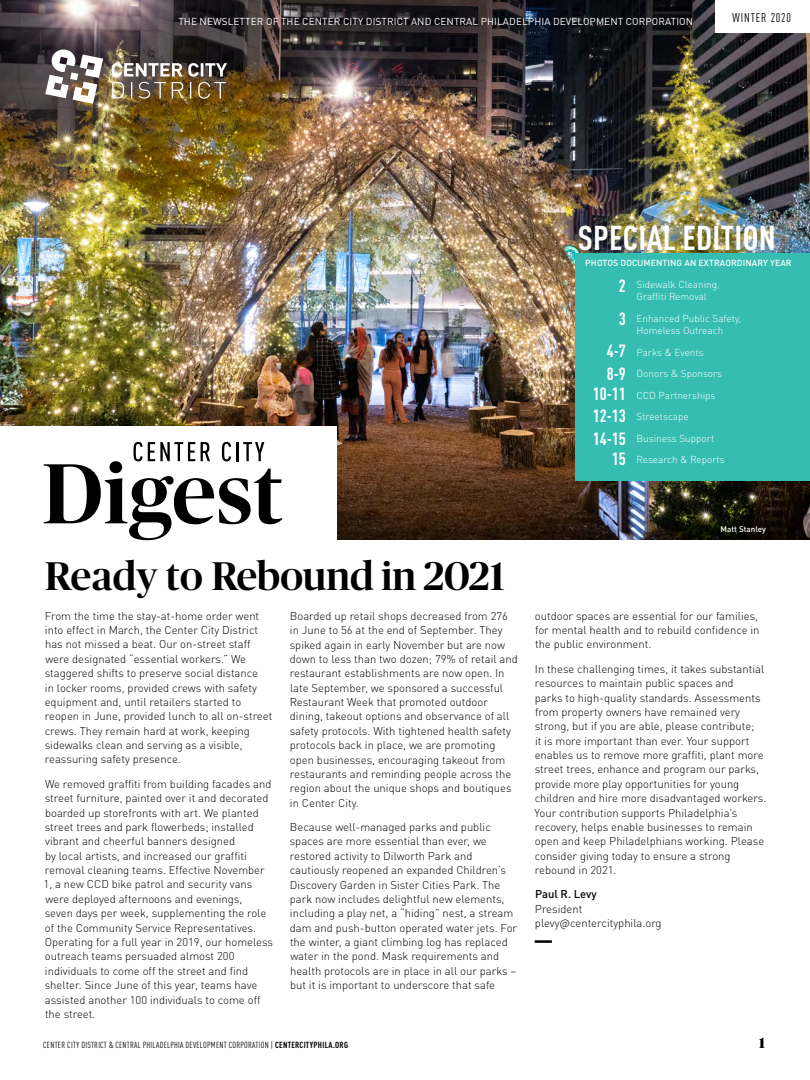
<style>
.page{position:relative;width:810px;height:1080px;background:#fff}
.page>*{position:absolute;margin:0;border:0;box-sizing:border-box;transform-origin:0 0}
.t1{font:500 40px "Publico Banner";color:#000}
.t2{font:700 condensed 34px "DINOT";letter-spacing:.01em;color:#fff}
.t3{font:700 condensed 17.5px/32.5px "DINOT";color:#fff;text-align:right}
.t4{font:700 15px "Publico Banner";color:#000}
.t5{font:condensed 12.5px "DINOT";letter-spacing:.07em;color:#000}
.t6{font:300 11.25px/14.4px "DINOT";color:#000}
.t7{font:500 11.25px "DINOT";color:#000}
.t8{font:300 10px/21.5px "DINOT";color:#fff}
.t9{font:10px "DINOT";letter-spacing:.01em;color:#fff}
.t10{font:condensed 8.75px "DINOT";letter-spacing:.03em;color:#000}
.t11{font:500 8.75px "DINOT";letter-spacing:.01em;color:#fff}
.t12{font:500 8.12px "DINOT";color:#fff}
.s1{font-weight:700}
</style>
<div class="page">
<img style="left:0;top:0;width:810px;height:540px">
<div style="left:716px;top:0;width:94px;height:32px;background:#fff"></div>
<hr style="left:535px;top:940px;width:17px;height:3px;background:#000">
<div style="left:576px;top:253px;width:234px;height:228px;background:#36bdb2"></div>
<div style="left:0;top:426px;width:337px;height:125px;background:#fff"></div>
<svg style="left:44px;top:442px;width:238px;height:98px"></svg>
<svg style="left:45px;top:48px;width:58px;height:56px"></svg>
<img style="left:112px;top:63px;width:115px;height:36px">
<p class="t9" style="left:178px;top:15px;width:516px">THE NEWSLETTER OF THE CENTER CITY DISTRICT AND CENTRAL PHILADELPHIA DEVELOPMENT CORPORATION</p>
<p class="t5" style="left:733px;top:11px;width:60px">WINTER 2020</p>
<h2 class="t2" style="left:578px;top:218px;width:200px">SPECIAL EDITION</h2>
<p class="t11" style="left:585px;top:257px;width:208px">PHOTOS DOCUMENTING AN EXTRAORDINARY YEAR</p>
<h3 class="t3" style="left:607px;top:269px;width:21px">2<br>3<br>4-7</h3>
<h3 class="t3" style="left:593px;top:363px;width:35px;line-height:20px">8-9<br>10-11</h3>
<h3 class="t3" style="left:593px;top:405px;width:35px;line-height:22.5px;text-align:left">12-13<br>14-15</h3>
<h3 class="t3" style="left:612px;top:442px;width:16px">15</h3>
<p class="t8" style="left:637px;top:278px;width:85px;line-height:12.5px">Sidewalk Cleaning,<br>Graffiti Removal</p>
<p class="t8" style="left:637px;top:312px;width:106px;line-height:12.5px">Enhanced Public Safety,<br>Homeless Outreach</p>
<p class="t8" style="left:637px;top:341px;width:90px">Parks &amp; Events<br>Donors &amp; Sponsors<br>CCD Partnerships<br>Streetscape<br>Business Support<br>Research &amp; Reports</p>
<h1 class="t1" style="left:45px;top:548px;width:461px">Ready to Rebound in 2021</h1>
<p class="t6" style="left:45px;top:608px;width:229px">From the time the stay-at-home order went into effect in March, the Center City District has not missed a beat. Our on-street staff were designated “essential workers.” We staggered shifts to preserve social distance<br>in locker rooms, provided crews with safety equipment and, until retailers started to reopen in June, provided lunch to all on-street crews. They remain hard at work, keeping sidewalks clean and serving as a visible, reassuring safety presence.</p>
<p class="t6" style="left:44px;top:777px;width:231px">We removed graffiti from building facades and street furniture, painted over it and decorated boarded up storefronts with art. We planted street trees and park flowerbeds; installed vibrant and cheerful banners designed<br>by local artists, and increased our graffiti removal cleaning teams. Effective November 1, a new CCD bike patrol and security vans were deployed afternoons and evenings,<br>seven days per week, supplementing the role of the Community Service Representatives.<br>Operating for a full year in 2019, our homeless outreach teams persuaded almost 200 individuals to come off the street and find shelter. Since June of this year, teams have assisted another 100 individuals to come off the street.</p>
<p class="t6" style="left:290px;top:608px;width:230px">Boarded up retail shops decreased from 276 in June to 56 at the end of September. They spiked again in early November but are now down to less than two dozen; 79% of retail and restaurant establishments are now open. In late September, we sponsored a successful Restaurant Week that promoted outdoor dining, takeout options and observance of all safety protocols. With tightened health safety protocols back in place, we are promoting open businesses, encouraging takeout from restaurants and reminding people across the region about the unique shops and boutiques in Center City.</p>
<p class="t6" style="left:290px;top:820px;width:229px">Because well-managed parks and public spaces are more essential than ever, we restored activity to Dilworth Park and cautiously reopened an expanded Children’s Discovery Garden in Sister Cities Park. The park now includes delightful new elements, including a play net, a “hiding” nest, a stream dam and push-button operated water jets. For the winter, a giant climbing log has replaced water in the pond. Mask requirements and health protocols are in place in all our parks – but it is important to underscore that safe</p>
<p class="t12" style="left:721px;top:524px;width:47px">Matt Stanley</p>
<p class="t6" style="left:535px;top:608px;width:226px">outdoor spaces are essential for our families, for mental health and to rebuild confidence in the public environment.</p>
<p class="t6" style="left:535px;top:661px;width:233px">In these challenging times, it takes substantial resources to maintain public spaces and<br>parks to high-quality standards. Assessments from property owners have remained very strong, but if you are able, please contribute;<br>it is more important than ever. Your support enables us to remove more graffiti, plant more street trees, enhance and program our parks, provide more play opportunities for young children and hire more disadvantaged workers.<br>Your contribution supports Philadelphia’s recovery, helps enable businesses to remain open and keep Philadelphians working. Please consider giving today to ensure a strong rebound in 2021.</p>
<p class="t7" style="left:535px;top:887px;width:63px">Paul R. Levy</p>
<p class="t6" style="left:535px;top:902px;width:128px">President plevy@centercityphila.org</p>
<p class="t10" style="left:43px;top:1040px;width:306px">CENTER CITY DISTRICT &amp; CENTRAL PHILADELPHIA DEVELOPMENT CORPORATION | <span class="s1">CENTERCITYPHILA.ORG</span></p>
<h3 class="t4" style="left:759px;top:1032px;width:7px">1</h3>
</div>
